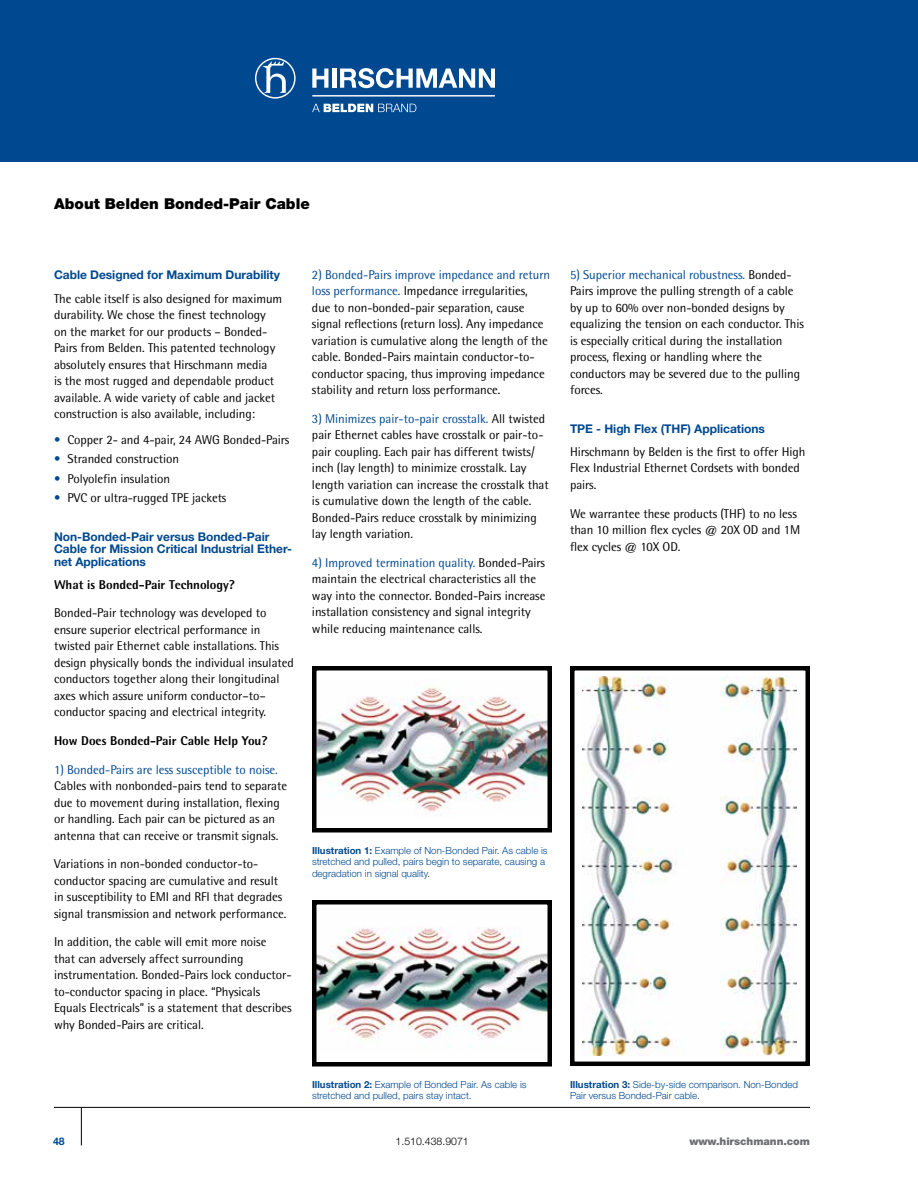
<style>
.page{position:relative;width:918px;height:1188px;background:#fff}
.page>*{position:absolute;margin:0;border:0;box-sizing:border-box;transform-origin:0 0}
.t1{font:900 15px "Helvetica Neue LT Std";color:#000}
.t2{font:12.75px/16.5px "Rotis Semi Sans Std";letter-spacing:-.005em;color:#000}
.t3{font:800 12.75px "Rotis Semi Sans Std";letter-spacing:-.005em;color:#000}
.t4{font:12.75px "Rotis Semi Sans Std";letter-spacing:-.005em;color:#004990}
.t5{font:700 12px/12.8px "Helvetica Neue";letter-spacing:-.005em;color:#004990}
.t6{font:900 10.5px "Helvetica Neue LT";letter-spacing:-.005em;color:#6d6e71}
.t7{font:300 10.5px "Helvetica Neue";color:#000}
.t8{font:700 10.5px "Helvetica Neue";color:#004990}
.t9{font:300 9.75px/11.7px "Helvetica Neue";color:#004990}
.s1{color:#004990}
.s2{font-weight:700}
</style>
<div class="page">
<div style="left:0;top:0;width:918px;height:162px;background:#004990"></div>
<hr style="left:81px;top:1108px;width:1px;height:37px;background:#000">
<hr style="left:54px;top:1107px;width:756px;height:1px;background:#000">
<svg style="left:312px;top:104px;width:104px;height:8px"></svg>
<svg style="left:312px;top:69px;width:16px;height:19px"></svg>
<hr style="left:332px;top:69px;width:4px;height:19px;background:#fff">
<svg style="left:255px;top:58px;width:41px;height:41px"></svg>
<svg style="left:340px;top:68px;width:155px;height:20px"></svg>
<hr style="left:312px;top:95px;width:183px;height:1px;background:#fff">
<img style="left:317px;top:687px;width:230px;height:128px">
<div style="left:312px;top:666px;width:240px;height:166px;border:4px solid #000"></div>
<img style="left:582px;top:676px;width:215px;height:380px">
<div style="left:570px;top:666px;width:240px;height:400px;border:4px solid #000"></div>
<img style="left:317px;top:927px;width:230px;height:121px">
<div style="left:312px;top:900px;width:240px;height:166px;border:4px solid #000"></div>
<p class="t1" style="left:54px;top:194px;width:257px">About Belden Bonded-Pair Cable</p>
<p class="t5" style="left:54px;top:268px;width:227px">Cable Designed for Maximum Durability</p>
<p class="t2" style="left:54px;top:290px;width:230px">The cable itself is also designed for maximum durability. We chose the finest technology<br>on the market for our products – Bonded-Pairs from Belden. This patented technology absolutely ensures that Hirschmann media<br>is the most rugged and dependable product available. A wide variety of cable and jacket construction is also available, including:</p>
<p class="t2" style="left:54px;top:431px;width:237px"><span class="s1">•</span> Copper 2- and 4-pair, 24 AWG Bonded-Pairs</p>
<p class="t2" style="left:54px;top:451px;width:127px"><span class="s1">•</span> Stranded construction</p>
<p class="t2" style="left:54px;top:470px;width:118px"><span class="s1">•</span> Polyolefin insulation</p>
<p class="t2" style="left:54px;top:490px;width:174px"><span class="s1">•</span> PVC or ultra-rugged TPE jackets</p>
<p class="t5" style="left:54px;top:530px;width:239px">Non-Bonded-Pair versus Bonded-Pair<br>Cable for Mission Critical Industrial Ether&shy;net Applications</p>
<p class="t3" style="left:54px;top:576px;width:182px">What is Bonded-Pair Technology?</p>
<p class="t2" style="left:54px;top:605px;width:241px">Bonded-Pair technology was developed to ensure superior electrical performance in twisted pair Ethernet cable installations. This design physically bonds the individual insulated conductors together along their longitudinal axes which assure uniform conductor–to– conductor spacing and electrical integrity.</p>
<p class="t3" style="left:54px;top:733px;width:215px">How Does Bonded-Pair Cable Help You?</p>
<p class="t4" style="left:54px;top:762px;width:225px">1) Bonded-Pairs are less susceptible to noise.</p>
<p class="t2" style="left:54px;top:777px;width:235px">Cables with nonbonded-pairs tend to separate due to movement during installation, flexing or handling. Each pair can be pictured as an antenna that can receive or transmit signals.</p>
<p class="t2" style="left:54px;top:855px;width:234px">Variations in non-bonded conductor-to&shy;conductor spacing are cumulative and result in susceptibility to EMI and RFI that degrades signal transmission and network performance.</p>
<p class="t2" style="left:54px;top:934px;width:239px">In addition, the cable will emit more noise<br>that can adversely affect surrounding instrumentation. Bonded-Pairs lock conductor&shy;to-conductor spacing in place. “Physicals Equals Electricals” is a statement that describes why Bonded-Pairs are critical.</p>
<p class="t2" style="left:312px;top:266px;width:240px"><span class="s1">2) Bonded-Pairs improve impedance and return loss performance.</span> Impedance irregularities,<br>due to non-bonded-pair separation, cause signal reflections (return loss). Any impedance variation is cumulative along the length of the cable. Bonded-Pairs maintain conductor-to&shy;conductor spacing, thus improving impedance stability and return loss performance.</p>
<p class="t2" style="left:312px;top:410px;width:238px"><span class="s1">3) Minimizes pair-to-pair crosstalk.</span> All twisted pair Ethernet cables have crosstalk or pair-to&shy;pair coupling. Each pair has different twists/ inch (lay length) to minimize crosstalk. Lay length variation can increase the crosstalk that is cumulative down the length of the cable.<br>Bonded-Pairs reduce crosstalk by minimizing lay length variation.</p>
<p class="t2" style="left:312px;top:554px;width:235px"><span class="s1">4) Improved termination quality.</span> Bonded-Pairs maintain the electrical characteristics all the way into the connector. Bonded-Pairs increase installation consistency and signal integrity while reducing maintenance calls.</p>
<p class="t9" style="left:312px;top:844px;width:237px"><span class="s2">Illustration 1:</span> Example of Non-Bonded Pair. As cable is stretched and pulled, pairs begin to separate, causing a degradation in signal quality.</p>
<p class="t2" style="left:570px;top:266px;width:236px"><span class="s1">5) Superior mechanical robustness.</span> Bonded-Pairs improve the pulling strength of a cable by up to 60% over non-bonded designs by equalizing the tension on each conductor. This is especially critical during the installation process, flexing or handling where the conductors may be severed due to the pulling forces.</p>
<p class="t5" style="left:570px;top:422px;width:196px">TPE - High Flex (THF) Applications</p>
<p class="t2" style="left:570px;top:443px;width:237px">Hirschmann by Belden is the first to offer High<br>Flex Industrial Ethernet Cordsets with bonded pairs.</p>
<p class="t2" style="left:570px;top:505px;width:232px">We warrantee these products (THF) to no less than 10 million flex cycles @ 20X OD and 1M flex cycles @ 10X OD.</p>
<p class="t9" style="left:312px;top:1078px;width:216px"><span class="s2">Illustration 2:</span> Example of Bonded Pair. As cable is stretched and pulled, pairs stay intact.</p>
<p class="t9" style="left:570px;top:1078px;width:230px"><span class="s2">Illustration 3:</span> Side-by-side comparison. Non-Bonded<br>Pair versus Bonded-Pair cable.</p>
<p class="t8" style="left:53px;top:1135px;width:13px">48</p>
<p class="t7" style="left:396px;top:1135px;width:75px">1.510.438.9071</p>
<p class="t6" style="left:689px;top:1135px;width:122px">www.hirschmann.com</p>
</div>
